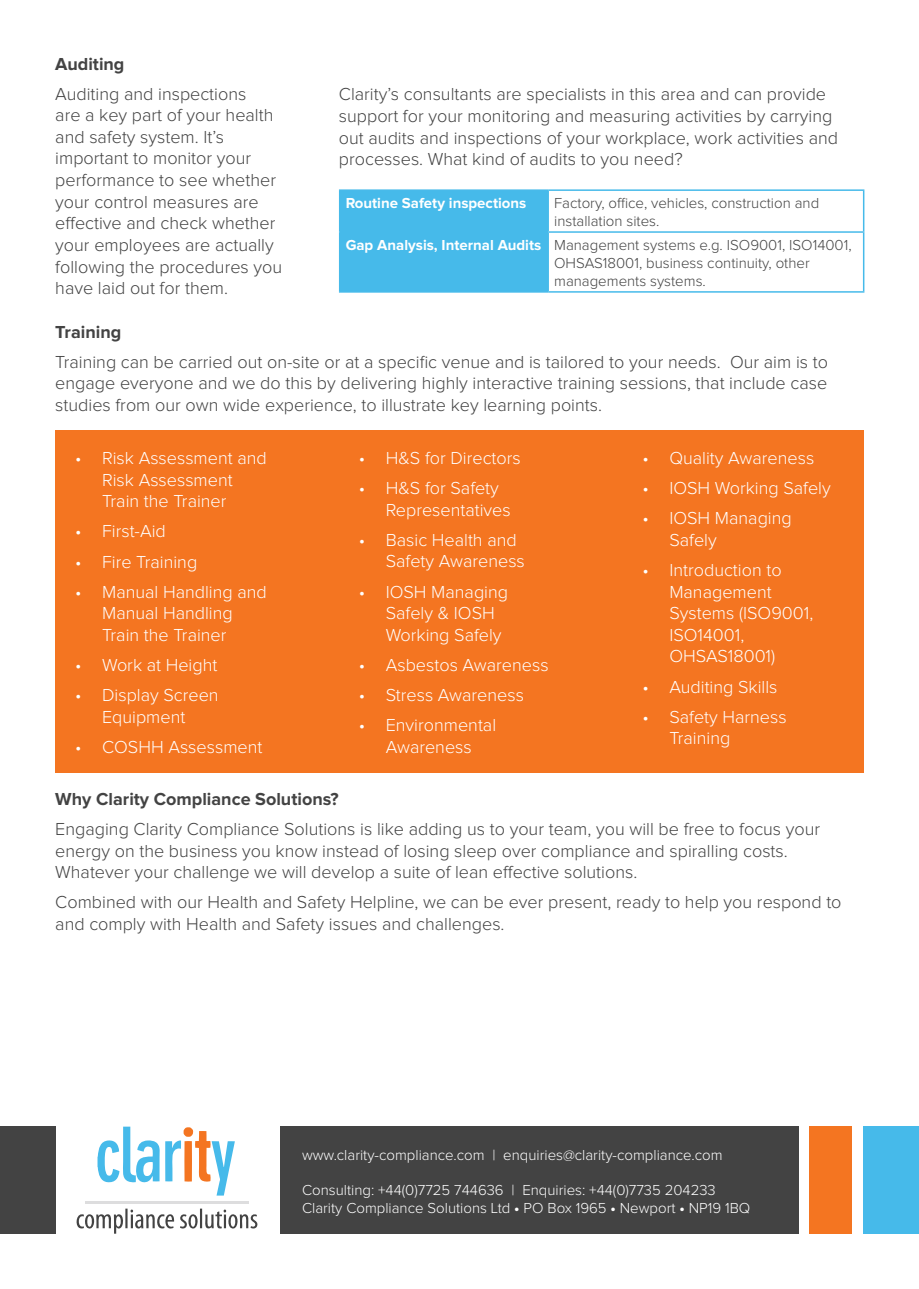
<style>
.page{position:relative;width:919px;height:1289px;background:#fff}
.page>*{position:absolute;margin:0;border:0;box-sizing:border-box;transform-origin:0 0}
.t1{font:300 18px/21.6px "Proxima Nova";color:#434343}
.t2{font:300 18px/21.6px "Proxima Nova";color:#fff}
.t3{font:700 18px "Proxima Nova";color:#434343}
.t4{font:300 15px/18px "Proxima Nova";color:#434343}
.t5{font:300 15px/18px "Proxima Nova";color:#fff}
.t6{font:700 15px "Proxima Nova";color:#fff}
.s1{font-weight:700;color:#fff}
.s2{font-weight:700}
</style>
<div class="page">
<svg style="left:97px;top:1126px;width:138px;height:69px"></svg>
<svg style="left:76px;top:1208px;width:98px;height:25px"></svg>
<svg style="left:180px;top:1208px;width:77px;height:21px"></svg>
<hr style="left:85px;top:1201px;width:163px;height:2px;background:#ddddde">
<div style="left:0;top:1126px;width:55px;height:107px;background:#434343"></div>
<div style="left:55px;top:431px;width:808px;height:342px;background:#f47521"></div>
<div style="left:340px;top:191px;width:207px;height:100px;background:#46baea"></div>
<hr style="left:548px;top:189px;width:316px;height:2px;background:#46baea">
<hr style="left:862px;top:191px;width:2px;height:40px;background:#46baea">
<hr style="left:548px;top:231px;width:316px;height:2px;background:#46baea">
<hr style="left:862px;top:233px;width:2px;height:58px;background:#46baea">
<hr style="left:548px;top:291px;width:316px;height:2px;background:#46baea">
<hr style="left:339px;top:189px;width:209px;height:2px;background:#46baea">
<hr style="left:339px;top:191px;width:1px;height:40px;background:#46baea">
<hr style="left:339px;top:231px;width:209px;height:2px;background:#46baea">
<hr style="left:339px;top:233px;width:1px;height:58px;background:#46baea">
<hr style="left:339px;top:291px;width:209px;height:2px;background:#46baea">
<hr style="left:547px;top:191px;width:2px;height:40px;background:#46baea">
<hr style="left:547px;top:233px;width:2px;height:58px;background:#46baea">
<div style="left:281px;top:1126px;width:517px;height:107px;background:#434343"></div>
<div style="left:863px;top:1126px;width:55px;height:107px;background:#46baea"></div>
<div style="left:809px;top:1126px;width:43px;height:107px;background:#f47521"></div>
<p class="t3" style="left:55px;top:53px;width:71px">Auditing</p>
<p class="t1" style="left:55px;top:84px;width:228px">Auditing and inspections<br>are a key part of your health and safety system. It’s important to monitor your performance to see whether your control measures are effective and check whether your employees are actually following the procedures you have laid out for them.</p>
<p class="t1" style="left:339px;top:84px;width:500px">Clarity’s consultants are specialists in this area and can provide support for your monitoring and measuring activities by carrying out audits and inspections of your workplace, work activities and processes. What kind of audits to you need?</p>
<p class="t6" style="left:345px;top:194px;width:182px">Routine Safety inspections</p>
<p class="t4" style="left:554px;top:195px;width:266px">Factory, office, vehicles, construction and installation sites.</p>
<p class="t4" style="left:554px;top:236px;width:299px;text-indent:-208px"><span class="s1">Gap Analysis, Internal Audits</span> Management systems e.g. ISO9001, ISO14001,<br>OHSAS18001, business continuity, other managements systems.</p>
<p class="t3" style="left:55px;top:321px;width:67px">Training</p>
<p class="t1" style="left:55px;top:352px;width:774px;text-align:justify">Training can be carried out on-site or at a specific venue and is tailored to your needs. Our aim is to engage everyone and we do this by delivering highly interactive training sessions, that include case studies from our own wide experience, to illustrate key learning points.</p>
<p class="t2" style="left:642px;top:448px;width:173px">• Quality Awareness</p>
<p class="t2" style="left:642px;top:478px;width:190px">• IOSH Working Safely</p>
<p class="t2" style="left:669px;top:508px;width:124px;text-indent:-27px">• IOSH Managing<br>Safely</p>
<p class="t2" style="left:669px;top:560px;width:145px;text-indent:-27px">• Introduction to<br>Management<br>Systems (ISO9001,<br>ISO14001,<br>OHSAS18001)</p>
<p class="t2" style="left:642px;top:676px;width:137px">• Auditing Skills</p>
<p class="t2" style="left:669px;top:706px;width:119px;text-indent:-27px">• Safety Harness<br>Training</p>
<p class="t2" style="left:359px;top:448px;width:163px">• H&amp;S for Directors</p>
<p class="t2" style="left:386px;top:478px;width:126px;text-indent:-27px">• H&amp;S for Safety<br>Representatives</p>
<p class="t2" style="left:386px;top:530px;width:141px;text-indent:-27px">• Basic Health and<br>Safety Awareness</p>
<p class="t2" style="left:386px;top:581px;width:124px;text-indent:-27px">• IOSH Managing<br>Safely &amp; IOSH<br>Working Safely</p>
<p class="t2" style="left:359px;top:655px;width:191px">• Asbestos Awareness</p>
<p class="t2" style="left:359px;top:685px;width:167px">• Stress Awareness</p>
<p class="t2" style="left:359px;top:715px;width:139px;text-align:center">• Environmental<br>Awareness</p>
<p class="t2" style="left:102px;top:448px;width:166px;text-indent:-27px">• Risk Assessment and<br>Risk Assessment<br>Train the Trainer</p>
<p class="t2" style="left:75px;top:521px;width:92px">• First-Aid</p>
<p class="t2" style="left:75px;top:551px;width:124px">• Fire Training</p>
<p class="t2" style="left:102px;top:581px;width:166px;text-indent:-27px">• Manual Handling and<br>Manual Handling<br>Train the Trainer</p>
<p class="t2" style="left:75px;top:655px;width:144px">• Work at Height</p>
<p class="t2" style="left:75px;top:685px;width:145px;text-align:center">• Display Screen<br>Equipment</p>
<p class="t2" style="left:75px;top:736px;width:189px">• COSHH Assessment</p>
<p class="t3" style="left:55px;top:788px;width:285px">Why Clarity Compliance Solutions?</p>
<p class="t1" style="left:55px;top:819px;width:766px">Engaging Clarity Compliance Solutions is like adding us to your team, you will be free to focus your energy on the business you know instead of losing sleep over compliance and spiralling costs.<br>Whatever your challenge we will develop a suite of lean effective solutions.</p>
<p class="t1" style="left:55px;top:892px;width:787px">Combined with our Health and Safety Helpline, we can be ever present, ready to help you respond to and comply with Health and Safety issues and challenges.</p>
<p class="t5" style="left:302px;top:1146px;width:422px">www.clarity-compliance.com | enquiries@clarity-compliance.com</p>
<p class="t5" style="left:302px;top:1181px;width:450px">Consulting: +44(0)7725 744636 | Enquiries: +44(0)7735 204233<br>Clarity Compliance Solutions Ltd <span class="s2">•</span> PO Box 1965 <span class="s2">•</span> Newport <span class="s2">•</span> NP19 1BQ</p>
</div>
